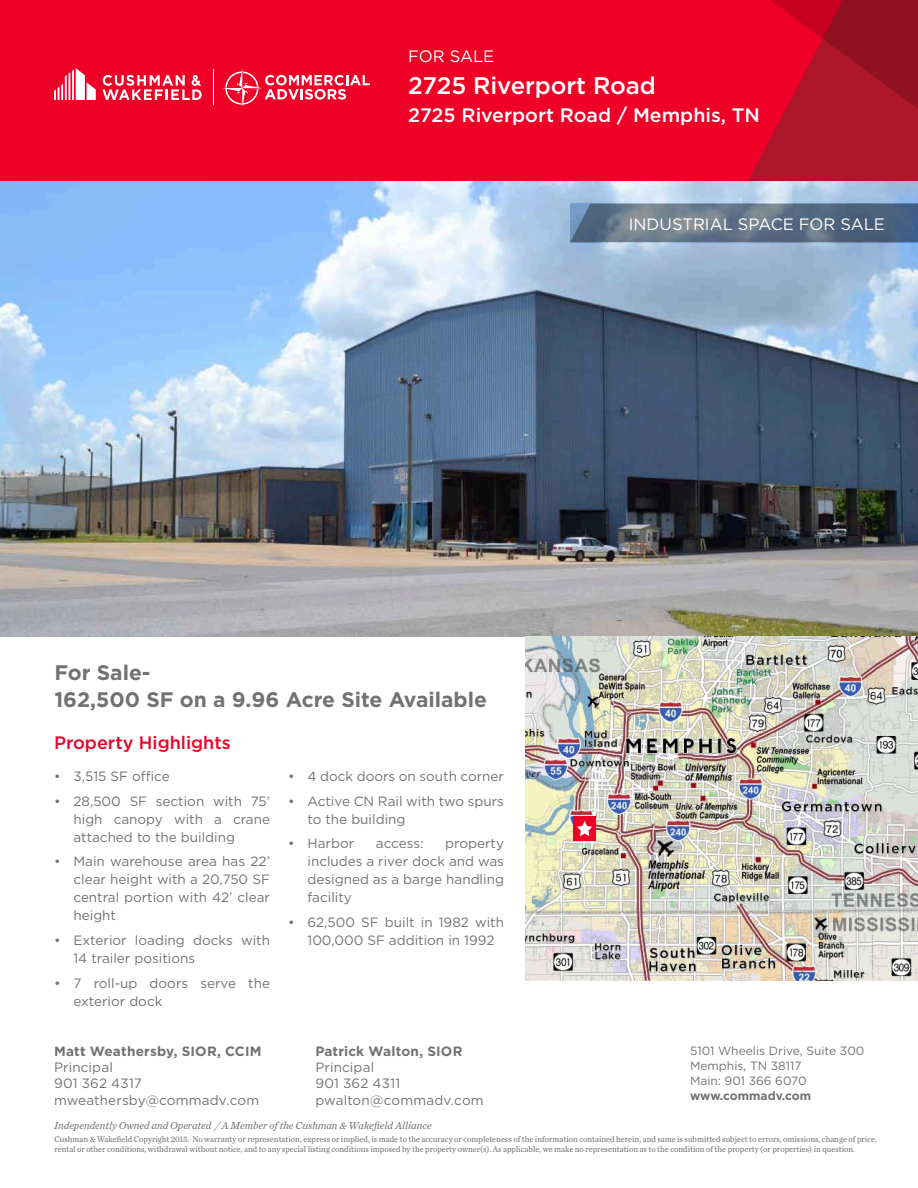
<style>
.page{position:relative;width:918px;height:1188px;background:#fff}
.page>*{position:absolute;margin:0;border:0;box-sizing:border-box;transform-origin:0 0}
.t1{font:500 24px "Gotham";letter-spacing:-.005em;color:#fff}
.Subheading_-_gray{font:700 21px "Gotham";color:#717271}
.t2{font:500 19.5px "Gotham";color:#fff}
.Section_Head_-_red{font:500 18px "Gotham";color:#ef0027}
.Banner_Callout_Text{font:16.5px "Gotham";color:#fff}
.Broker_Contact{font:13.5px/18px "Gotham";color:#717271}
.Broker_Name{font:700 13.5px "Gotham";letter-spacing:.015em;color:#717271}
.Company_Address_Text{font:12px/15px "Gotham";color:#717271}
.t3{font:italic 10.5px "Chronicle Text G2";color:#717271}
.t4{font:8.7px/10.4px "Chronicle Text G2";color:#717271;scale:.95 1}
.s1{font-weight:700}
</style>
<div class="page">
<img style="left:0;top:181px;width:918px;height:455px">
<svg style="left:570px;top:204px;width:348px;height:38px;background:#607387"></svg>
<img style="left:526px;top:636px;width:392px;height:344px">
<div style="left:573px;top:816px;width:23px;height:25px;background:#ef0027"></div>
<svg style="left:577px;top:821px;width:15px;height:15px"></svg>
<div style="left:0;top:0;width:918px;height:181px;background:#ef0027"></div>
<svg style="left:748px;top:0;width:170px;height:181px"></svg>
<hr style="left:213px;top:69px;width:1px;height:35px;background:#fff">
<svg style="left:54px;top:68px;width:42px;height:32px"></svg>
<svg style="left:102px;top:75px;width:100px;height:25px"></svg>
<svg style="left:223px;top:69px;width:147px;height:36px"></svg>
<p class="Banner_Callout_Text" style="left:408px;top:45px;width:88px">FOR SALE</p>
<h1 class="t1" style="left:408px;top:70px;width:249px">2725 Riverport Road</h1>
<h3 class="t2" style="left:408px;top:102px;width:353px">2725 Riverport Road / Memphis, TN</h3>
<p class="Banner_Callout_Text" style="left:629px;top:213px;width:258px">INDUSTRIAL SPACE FOR SALE</p>
<p class="Subheading_-_gray" style="left:54px;top:658px;width:98px">For Sale-</p>
<p class="Subheading_-_gray" style="left:54px;top:685px;width:434px">162,500 SF on a 9.96 Acre Site Available</p>
<p class="Section_Head_-_red" style="left:54px;top:731px;width:178px">Property Highlights</p>
<p class="Broker_Contact" style="left:54px;top:767px;width:117px">• 3,515 SF office</p>
<p class="Broker_Contact" style="left:74px;top:792px;width:198px;text-align:justify;text-indent:-20px">• 28,500 SF section with 75’ high canopy with a crane attached to the building</p>
<p class="Broker_Contact" style="left:74px;top:852px;width:198px;text-align:justify;text-indent:-20px">• Main warehouse area has 22’ clear height with a 20,750 SF central portion with 42’ clear height</p>
<p class="Broker_Contact" style="left:74px;top:931px;width:198px;text-indent:-20px">• Exterior loading docks with<br>14 trailer positions</p>
<p class="Broker_Contact" style="left:74px;top:974px;width:198px;text-indent:-20px">• 7 roll-up doors serve the exterior dock</p>
<p class="Broker_Contact" style="left:288px;top:767px;width:218px">• 4 dock doors on south corner</p>
<p class="Broker_Contact" style="left:308px;top:792px;width:198px;text-indent:-20px">• Active CN Rail with two spurs to the building</p>
<p class="Broker_Contact" style="left:288px;top:834px;width:68px">• Harbor</p>
<p class="Broker_Contact" style="left:376px;top:834px;width:49px">access:</p>
<p class="Broker_Contact" style="left:308px;top:834px;width:198px;text-align:justify;text-indent:138px">property includes a river dock and was designed as a barge handling facility</p>
<p class="Broker_Contact" style="left:308px;top:913px;width:198px;text-indent:-20px">• 62,500 SF built in 1982 with<br>100,000 SF addition in 1992</p>
<p class="Company_Address_Text" style="left:690px;top:1043px;width:176px">5101 Wheelis Drive, Suite 300</p>
<p class="Company_Address_Text" style="left:690px;top:1058px;width:123px">Memphis, TN 38117<br>Main: 901 366 6070 <span class="s1">www.commadv.com</span></p>
<p class="Broker_Name" style="left:315px;top:1042px;width:149px">Patrick Walton, SIOR</p>
<p class="Broker_Contact" style="left:315px;top:1059px;width:86px;line-height:16.2px">Principal<br>901 362 4311</p>
<p class="Broker_Contact" style="left:315px;top:1090px;width:170px">pwalton@commadv.com</p>
<p class="t4" style="left:54px;top:1133px;width:867px">Cushman &amp; Wakefield Copyright 2015. No warranty or representation, express or implied, is made to the accuracy or completeness of the information contained herein, and same is submitted subject to errors, omissions, change of price, rental or other conditions, withdrawal without notice, and to any special listing conditions imposed by the property owner(s). As applicable, we make no representation as to the condition of the property (or properties) in question.</p>
<p class="Broker_Name" style="left:54px;top:1042px;width:209px">Matt Weathersby, SIOR, CCIM</p>
<p class="Broker_Contact" style="left:54px;top:1059px;width:89px;line-height:16.2px">Principal<br>901 362 4317</p>
<p class="Broker_Contact" style="left:54px;top:1090px;width:207px">mweathersby@commadv.com</p>
<p class="t3" style="left:54px;top:1117px;width:379px">Independently Owned and Operated / A Member of the Cushman &amp; Wakefield Alliance</p>
</div>
